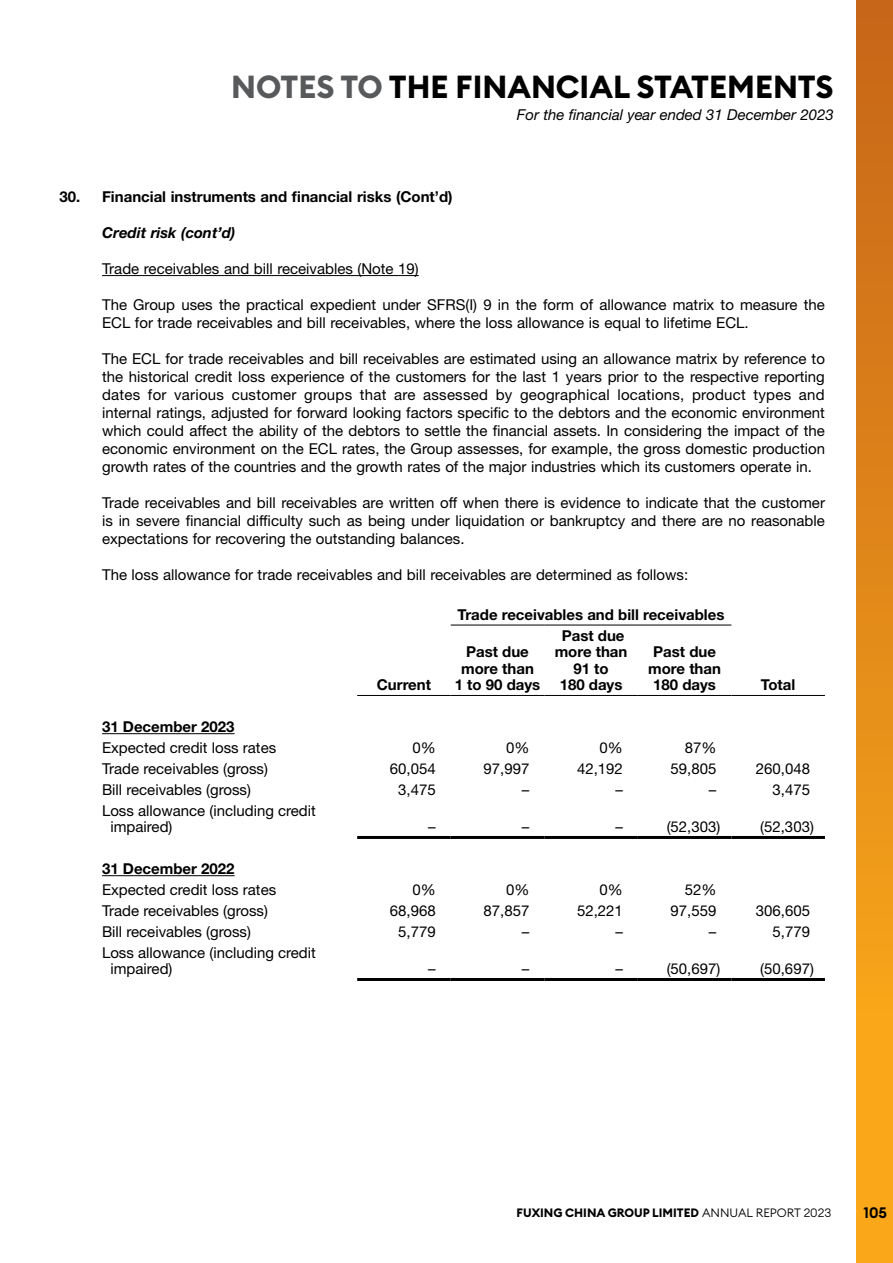
<style>
.page{position:relative;width:893px;height:1263px;background:#fff}
.page>*{position:absolute;margin:0;border:0;box-sizing:border-box;transform-origin:0 0}
.t1{font:700 31.5px "Euclid Circular B";color:#000}
.t2{font:15px/18px "Helvetica Neue LT Std";color:#000}
.t3{font:700 15px/16.5px "Helvetica Neue LT Std";color:#000;text-align:center}
.t4{font:italic 15px "Helvetica Neue LT Std";letter-spacing:-.005em;color:#000}
.t5{font:italic 700 15px "Helvetica Neue LT Std";color:#000}
.t6{font:600 15px "Euclid Circular B";color:#000}
.t7{font:700 12px "Euclid Circular B";color:#000}
.s1{color:#58595b}
.s2{font-weight:300}
</style>
<div class="page">
<div style="left:857px;top:0;width:36px;height:1263px;background:linear-gradient(to bottom,#c76619,#ffb11a)"></div>
<hr style="left:102px;top:275px;width:317px;height:1px;background:#000">
<hr style="left:451px;top:625px;width:93px;height:1px;background:#000">
<hr style="left:544px;top:625px;width:94px;height:1px;background:#000">
<hr style="left:638px;top:625px;width:93px;height:1px;background:#000">
<hr style="left:357px;top:695px;width:94px;height:1px;background:#000">
<hr style="left:451px;top:695px;width:93px;height:1px;background:#000">
<hr style="left:544px;top:695px;width:94px;height:1px;background:#000">
<hr style="left:638px;top:695px;width:93px;height:1px;background:#000">
<hr style="left:731px;top:695px;width:94px;height:1px;background:#000">
<hr style="left:357px;top:836px;width:94px;height:3px;background:#000">
<hr style="left:451px;top:836px;width:93px;height:3px;background:#000">
<hr style="left:544px;top:836px;width:94px;height:3px;background:#000">
<hr style="left:638px;top:836px;width:93px;height:3px;background:#000">
<hr style="left:731px;top:836px;width:94px;height:3px;background:#000">
<hr style="left:357px;top:978px;width:94px;height:3px;background:#000">
<hr style="left:451px;top:978px;width:93px;height:3px;background:#000">
<hr style="left:544px;top:978px;width:94px;height:3px;background:#000">
<hr style="left:638px;top:978px;width:93px;height:3px;background:#000">
<hr style="left:731px;top:978px;width:94px;height:3px;background:#000">
<hr style="left:102px;top:733px;width:133px;height:1px;background:#000">
<hr style="left:102px;top:875px;width:133px;height:1px;background:#000">
<h1 class="t1" style="left:231px;top:66px;width:604px"><span class="s1">NOTES TO</span> THE FINANCIAL STATEMENTS</h1>
<p class="t4" style="left:517px;top:106px;width:318px">For the financial year ended 31 December 2023</p>
<p class="t3" style="left:60px;top:188px;width:395px">30. Financial instruments and financial risks (Cont’d)</p>
<p class="t5" style="left:102px;top:223px;width:135px">Credit risk (cont’d)</p>
<p class="t2" style="left:102px;top:260px;width:318px">Trade receivables and bill receivables (Note 19)</p>
<p class="t2" style="left:102px;top:296px;width:724px">The Group uses the practical expedient under SFRS(I) 9 in the form of allowance matrix to measure the<br>ECL for trade receivables and bill receivables, where the loss allowance is equal to lifetime ECL.</p>
<p class="t2" style="left:102px;top:350px;width:724px;text-align:justify">The ECL for trade receivables and bill receivables are estimated using an allowance matrix by reference to the historical credit loss experience of the customers for the last 1 years prior to the respective reporting dates for various customer groups that are assessed by geographical locations, product types and internal ratings, adjusted for forward looking factors specific to the debtors and the economic environment which could affect the ability of the debtors to settle the financial assets. In considering the impact of the economic environment on the ECL rates, the Group assesses, for example, the gross domestic production growth rates of the countries and the growth rates of the major industries which its customers operate in.</p>
<p class="t2" style="left:102px;top:494px;width:724px;text-align:justify">Trade receivables and bill receivables are written off when there is evidence to indicate that the customer is in severe financial difficulty such as being under liquidation or bankruptcy and there are no reasonable expectations for recovering the outstanding balances.</p>
<p class="t2" style="left:102px;top:566px;width:588px">The loss allowance for trade receivables and bill receivables are determined as follows:</p>
<p class="t3" style="left:458px;top:606px;width:268px">Trade receivables and bill receivables</p>
<p class="t3" style="left:377px;top:676px;width:56px">Current</p>
<p class="t3" style="left:455px;top:643px;width:87px">Past due more than<br>1 to 90 days</p>
<p class="t3" style="left:555px;top:627px;width:74px">Past due more than<br>91 to<br>180 days</p>
<p class="t3" style="left:648px;top:643px;width:74px">Past due more than<br>180 days</p>
<p class="t3" style="left:761px;top:676px;width:36px">Total</p>
<p class="t3" style="left:102px;top:718px;width:134px">31 December 2023</p>
<p class="t2" style="left:102px;top:738px;width:176px">Expected credit loss rates</p>
<p class="t2" style="left:412px;top:738px;width:25px">0%</p>
<p class="t2" style="left:506px;top:738px;width:25px">0%</p>
<p class="t2" style="left:600px;top:738px;width:25px">0%</p>
<p class="t2" style="left:685px;top:738px;width:33px">87%</p>
<p class="t2" style="left:102px;top:759px;width:167px">Trade receivables (gross)</p>
<p class="t2" style="left:390px;top:759px;width:47px">60,054</p>
<p class="t2" style="left:483px;top:759px;width:47px">97,997</p>
<p class="t2" style="left:577px;top:759px;width:47px">42,192</p>
<p class="t2" style="left:671px;top:759px;width:47px">59,805</p>
<p class="t2" style="left:756px;top:759px;width:56px">260,048</p>
<p class="t2" style="left:102px;top:780px;width:150px">Bill receivables (gross)</p>
<p class="t2" style="left:398px;top:780px;width:39px">3,475</p>
<p class="t2" style="left:522px;top:780px;width:9px">–</p>
<p class="t2" style="left:615px;top:780px;width:9px">–</p>
<p class="t2" style="left:709px;top:780px;width:9px">–</p>
<p class="t2" style="left:772px;top:780px;width:39px">3,475</p>
<p class="t2" style="left:111px;top:802px;width:207px;line-height:16.5px;text-indent:-9px">Loss allowance (including credit impaired)</p>
<p class="t2" style="left:428px;top:818px;width:9px">–</p>
<p class="t2" style="left:522px;top:818px;width:9px">–</p>
<p class="t2" style="left:615px;top:818px;width:9px">–</p>
<p class="t2" style="left:667px;top:818px;width:55px">(52,303)</p>
<p class="t2" style="left:760px;top:818px;width:55px">(52,303)</p>
<p class="t3" style="left:102px;top:860px;width:134px">31 December 2022</p>
<p class="t2" style="left:102px;top:880px;width:176px">Expected credit loss rates</p>
<p class="t2" style="left:412px;top:880px;width:25px">0%</p>
<p class="t2" style="left:506px;top:880px;width:25px">0%</p>
<p class="t2" style="left:600px;top:880px;width:25px">0%</p>
<p class="t2" style="left:685px;top:880px;width:33px">52%</p>
<p class="t2" style="left:102px;top:901px;width:167px">Trade receivables (gross)</p>
<p class="t2" style="left:390px;top:901px;width:47px">68,968</p>
<p class="t2" style="left:483px;top:901px;width:47px">87,857</p>
<p class="t2" style="left:577px;top:901px;width:47px">52,221</p>
<p class="t2" style="left:671px;top:901px;width:47px">97,559</p>
<p class="t2" style="left:756px;top:901px;width:56px">306,605</p>
<p class="t2" style="left:102px;top:922px;width:150px">Bill receivables (gross)</p>
<p class="t2" style="left:398px;top:922px;width:39px">5,779</p>
<p class="t2" style="left:522px;top:922px;width:9px">–</p>
<p class="t2" style="left:615px;top:922px;width:9px">–</p>
<p class="t2" style="left:709px;top:922px;width:9px">–</p>
<p class="t2" style="left:772px;top:922px;width:39px">5,779</p>
<p class="t2" style="left:111px;top:944px;width:207px;line-height:16.5px;text-indent:-9px">Loss allowance (including credit impaired)</p>
<p class="t2" style="left:428px;top:960px;width:9px">–</p>
<p class="t2" style="left:522px;top:960px;width:9px">–</p>
<p class="t2" style="left:615px;top:960px;width:9px">–</p>
<p class="t2" style="left:667px;top:960px;width:55px">(50,697)</p>
<p class="t2" style="left:760px;top:960px;width:55px">(50,697)</p>
<p class="t7" style="left:517px;top:1205px;width:316px">FUXING CHINA GROUP LIMITED <span class="s2">ANNUAL REPORT 2023</span></p>
<p class="t6" style="left:864px;top:1203px;width:25px">105</p>
</div>
